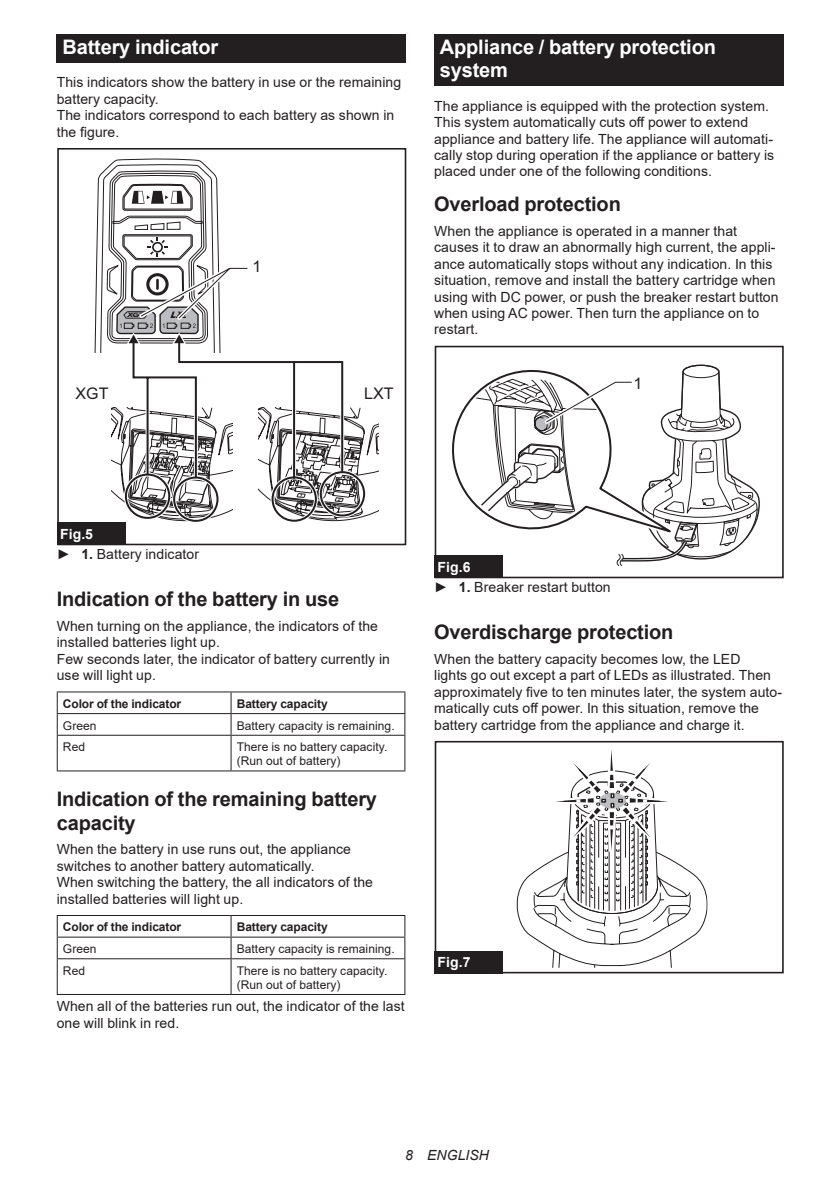
<style>
.page{position:relative;width:840px;height:1191px;background:#fff}
.page>*{position:absolute;margin:0;border:0;box-sizing:border-box;transform-origin:0 0}
.t1{font:700 20px/23.4px "Arial";letter-spacing:-.01em;color:#231f20}
.t2{font:700 20px/23.4px "Arial";letter-spacing:-.01em;color:#fff}
.t3{font:16px "Arial";color:#231f20}
.t4{font:14px/16.4px "Arial";letter-spacing:.005em;color:#231f20}
.t5{font:italic 14px "Arial";letter-spacing:.005em;color:#231f20}
.t6{font:700 14px "Arial";color:#fff}
.t7{font:12px/14px "Arial";letter-spacing:.005em;color:#231f20}
.t8{font:700 12px "Arial";letter-spacing:-.01em;color:#231f20}
.s1{font-weight:700;color:#fff}
.s2{font-weight:700}
</style>
<div class="page">
<div style="left:57px;top:34px;width:348px;height:29px;background:#231f20"></div>
<div style="left:57px;top:148px;width:349px;height:397px;border:2px solid #231f20"></div>
<svg style="left:94px;top:148px;width:284px;height:375px"></svg>
<div style="left:57px;top:522px;width:68px;height:23px;background:#231f20"></div>
<hr style="left:57px;top:691px;width:174px;height:1px;background:#231f20">
<hr style="left:231px;top:691px;width:174px;height:1px;background:#231f20">
<hr style="left:57px;top:713px;width:174px;height:1px;background:#231f20">
<svg style="left:57px;top:692px;width:1px;height:42px"></svg>
<hr style="left:231px;top:713px;width:174px;height:1px;background:#231f20">
<svg style="left:230px;top:692px;width:1px;height:42px"></svg>
<svg style="left:404px;top:692px;width:1px;height:42px"></svg>
<hr style="left:57px;top:734px;width:174px;height:1px;background:#231f20">
<hr style="left:57px;top:735px;width:1px;height:35px;background:#231f20">
<hr style="left:231px;top:734px;width:174px;height:1px;background:#231f20">
<hr style="left:230px;top:735px;width:1px;height:35px;background:#231f20">
<hr style="left:404px;top:735px;width:1px;height:35px;background:#231f20">
<hr style="left:57px;top:770px;width:174px;height:1px;background:#231f20">
<hr style="left:231px;top:770px;width:174px;height:1px;background:#231f20">
<hr style="left:57px;top:915px;width:174px;height:1px;background:#231f20">
<hr style="left:231px;top:915px;width:174px;height:1px;background:#231f20">
<hr style="left:57px;top:936px;width:174px;height:1px;background:#231f20">
<svg style="left:57px;top:916px;width:1px;height:42px"></svg>
<hr style="left:231px;top:936px;width:174px;height:1px;background:#231f20">
<svg style="left:230px;top:916px;width:1px;height:42px"></svg>
<svg style="left:404px;top:916px;width:1px;height:42px"></svg>
<hr style="left:57px;top:958px;width:174px;height:1px;background:#231f20">
<hr style="left:57px;top:959px;width:1px;height:35px;background:#231f20">
<hr style="left:231px;top:958px;width:174px;height:1px;background:#231f20">
<hr style="left:230px;top:959px;width:1px;height:35px;background:#231f20">
<hr style="left:404px;top:959px;width:1px;height:35px;background:#231f20">
<hr style="left:57px;top:994px;width:174px;height:1px;background:#231f20">
<hr style="left:231px;top:994px;width:174px;height:1px;background:#231f20">
<div style="left:434px;top:34px;width:348px;height:52px;background:#231f20"></div>
<div style="left:434px;top:346px;width:349px;height:232px;border:2px solid #231f20"></div>
<svg style="left:452px;top:364px;width:308px;height:202px"></svg>
<div style="left:434px;top:555px;width:68px;height:23px;background:#231f20"></div>
<div style="left:434px;top:741px;width:349px;height:232px;border:2px solid #231f20"></div>
<svg style="left:516px;top:750px;width:191px;height:217px"></svg>
<div style="left:434px;top:950px;width:68px;height:23px;background:#231f20"></div>
<h1 class="t2" style="left:62px;top:36px;width:157px">Battery indicator</h1>
<p class="t4" style="left:57px;top:74px;width:346px">This indicators show the battery in use or the remaining battery capacity.<br>The indicators correspond to each battery as shown in the figure.</p>
<p class="t3" style="left:252px;top:255px;width:10px">1</p>
<p class="t3" style="left:75px;top:383px;width:34px">XGT</p>
<p class="t3" style="left:364px;top:383px;width:31px">LXT</p>
<h1 class="t2" style="left:439px;top:36px;width:277px">Appliance / battery protection system</h1>
<p class="t4" style="left:434px;top:98px;width:341px">The appliance is equipped with the protection system.<br>This system automatically cuts off power to extend appliance and battery life. The appliance will automati&shy;cally stop during operation if the appliance or battery is placed under one of the following conditions.</p>
<h1 class="t1" style="left:434px;top:193px;width:188px">Overload protection</h1>
<p class="t4" style="left:434px;top:223px;width:346px">When the appliance is operated in a manner that causes it to draw an abnormally high current, the appli&shy;ance automatically stops without any indication. In this situation, remove and install the battery cartridge when using with DC power, or push the breaker restart button when using AC power. Then turn the appliance on to restart.</p>
<p class="t3" style="left:633px;top:372px;width:10px">1</p>
<p class="t4" style="left:57px;top:523px;width:144px;line-height:20.2px"><span class="s1">Fig.5<br></span>► <span class="s2">1.</span> Battery indicator</p>
<h1 class="t1" style="left:57px;top:587px;width:284px">Indication of the battery in use</h1>
<p class="t4" style="left:57px;top:618px;width:334px">When turning on the appliance, the indicators of the installed batteries light up.<br>Few seconds later, the indicator of battery currently in use will light up.</p>
<p class="t8" style="left:63px;top:695px;width:120px">Color of the indicator</p>
<p class="t8" style="left:236px;top:695px;width:92px">Battery capacity</p>
<p class="t7" style="left:63px;top:718px;width:35px">Green</p>
<p class="t7" style="left:236px;top:718px;width:159px">Battery capacity is remaining.</p>
<p class="t7" style="left:63px;top:740px;width:24px">Red</p>
<p class="t7" style="left:236px;top:740px;width:152px">There is no battery capacity. (Run out of battery)</p>
<h1 class="t1" style="left:57px;top:787px;width:322px">Indication of the remaining battery capacity</h1>
<p class="t4" style="left:57px;top:841px;width:318px">When the battery in use runs out, the appliance switches to another battery automatically.<br>When switching the battery, the all indicators of the installed batteries will light up.</p>
<p class="t8" style="left:63px;top:918px;width:120px">Color of the indicator</p>
<p class="t8" style="left:236px;top:918px;width:92px">Battery capacity</p>
<p class="t7" style="left:63px;top:941px;width:35px">Green</p>
<p class="t7" style="left:236px;top:941px;width:159px">Battery capacity is remaining.</p>
<p class="t7" style="left:63px;top:963px;width:24px">Red</p>
<p class="t7" style="left:236px;top:963px;width:152px">There is no battery capacity. (Run out of battery)</p>
<p class="t4" style="left:57px;top:998px;width:349px">When all of the batteries run out, the indicator of the last one will blink in red.</p>
<p class="t4" style="left:434px;top:556px;width:178px;line-height:20.2px"><span class="s1">Fig.6<br></span>► <span class="s2">1.</span> Breaker restart button</p>
<h1 class="t1" style="left:434px;top:620px;width:241px">Overdischarge protection</h1>
<p class="t4" style="left:434px;top:651px;width:349px">When the battery capacity becomes low, the LED<br>lights go out except a part of LEDs as illustrated. Then approximately five to ten minutes later, the system auto&shy;matically cuts off power. In this situation, remove the battery cartridge from the appliance and charge it.</p>
<p class="t6" style="left:437px;top:952px;width:34px">Fig.7</p>
<p class="t5" style="left:405px;top:1146px;width:85px">8 ENGLISH</p>
</div>
